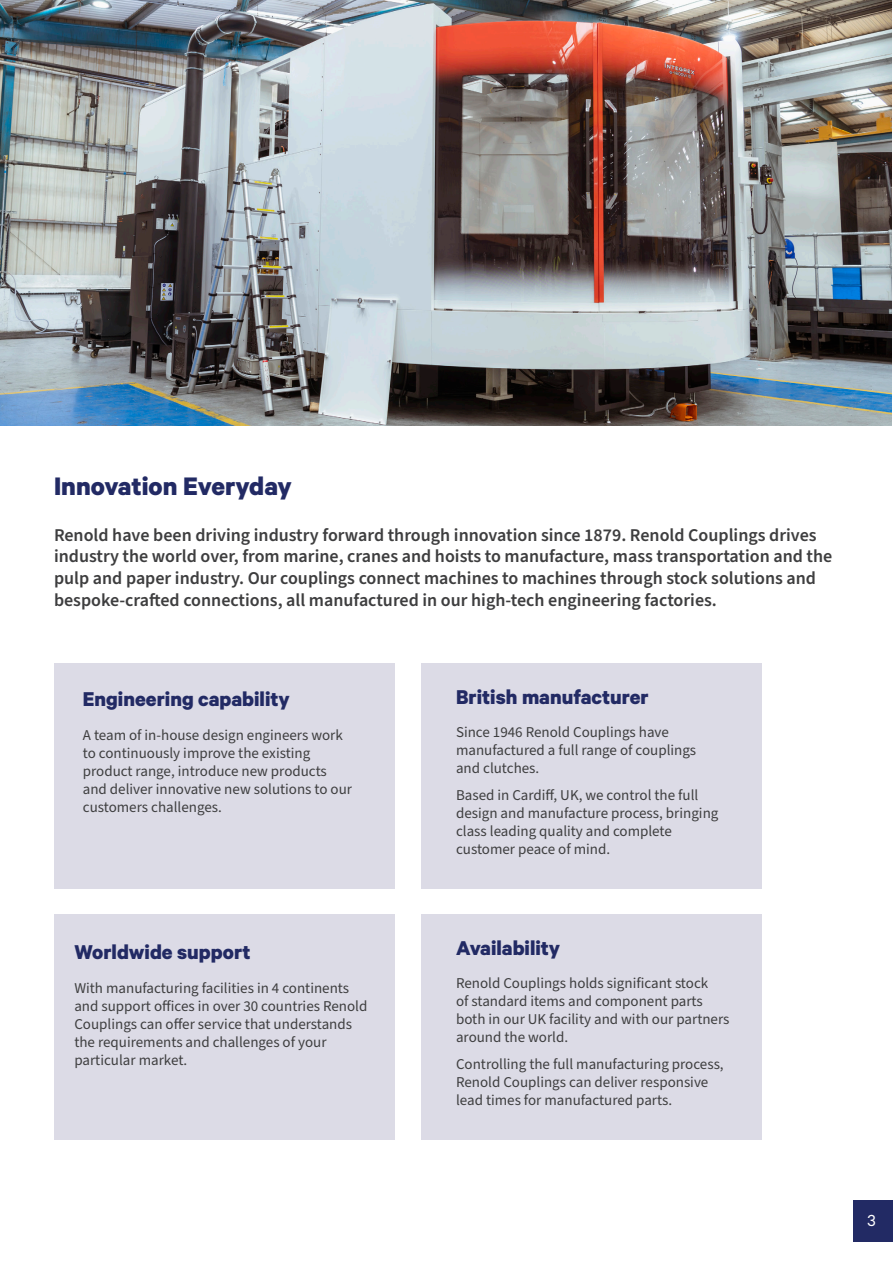
<style>
.page{position:relative;width:893px;height:1263px;background:#fff}
.page>*{position:absolute;margin:0;border:0;box-sizing:border-box;transform-origin:0 0}
.t1{font:700 28.5px "Calibre";color:#222a64}
.t2{font:700 22.5px "Calibre";color:#222a64}
.t3{font:600 18px/21.6px "Source Sans Pro";color:#3e3e3f}
.t4{font:18px "Calibre";color:#fff}
.t5{font:15px/18px "Source Sans Pro";color:#3e3e3f}
</style>
<div class="page">
<div style="left:853px;top:1200px;width:40px;height:42px;background:#222a64"></div>
<div style="left:421px;top:664px;width:340px;height:225px;background:#dcdbe6"></div>
<div style="left:54px;top:915px;width:340px;height:225px;background:#dcdbe6"></div>
<div style="left:54px;top:664px;width:340px;height:225px;background:#dcdbe6"></div>
<img style="left:0;top:0;width:892px;height:425px">
<div style="left:421px;top:915px;width:340px;height:225px;background:#dcdbe6"></div>
<p class="t1" style="left:54px;top:468px;width:239px">Innovation Everyday</p>
<p class="t3" style="left:54px;top:525px;width:780px">Renold have been driving industry forward through innovation since 1879. Renold Couplings drives industry the world over, from marine, cranes and hoists to manufacture, mass transportation and the pulp and paper industry. Our couplings connect machines to machines through stock solutions and bespoke-crafted connections, all manufactured in our high-tech engineering factories.</p>
<p class="t2" style="left:83px;top:685px;width:208px">Engineering capability</p>
<p class="t5" style="left:83px;top:726px;width:271px">A team of in-house design engineers work to continuously improve the existing product range, introduce new products and deliver innovative new solutions to our customers challenges.</p>
<p class="t2" style="left:74px;top:938px;width:177px">Worldwide support</p>
<p class="t5" style="left:74px;top:979px;width:294px">With manufacturing facilities in 4 continents and support offices in over 30 countries Renold Couplings can offer service that understands the requirements and challenges of your particular market.</p>
<p class="t2" style="left:456px;top:683px;width:194px">British manufacturer</p>
<p class="t5" style="left:456px;top:724px;width:242px">Since 1946 Renold Couplings have manufactured a full range of couplings and clutches.</p>
<p class="t5" style="left:456px;top:786px;width:264px">Based in Cardiff, UK, we control the full design and manufacture process, bringing class leading quality and complete customer peace of mind.</p>
<p class="t2" style="left:456px;top:934px;width:106px">Availability</p>
<p class="t5" style="left:456px;top:975px;width:275px">Renold Couplings holds significant stock<br>of standard items and component parts both in our UK facility and with our partners around the world.</p>
<p class="t5" style="left:456px;top:1055px;width:269px">Controlling the full manufacturing process,<br>Renold Couplings can deliver responsive lead times for manufactured parts.</p>
<p class="t4" style="left:867px;top:1209px;width:10px">3</p>
</div>
